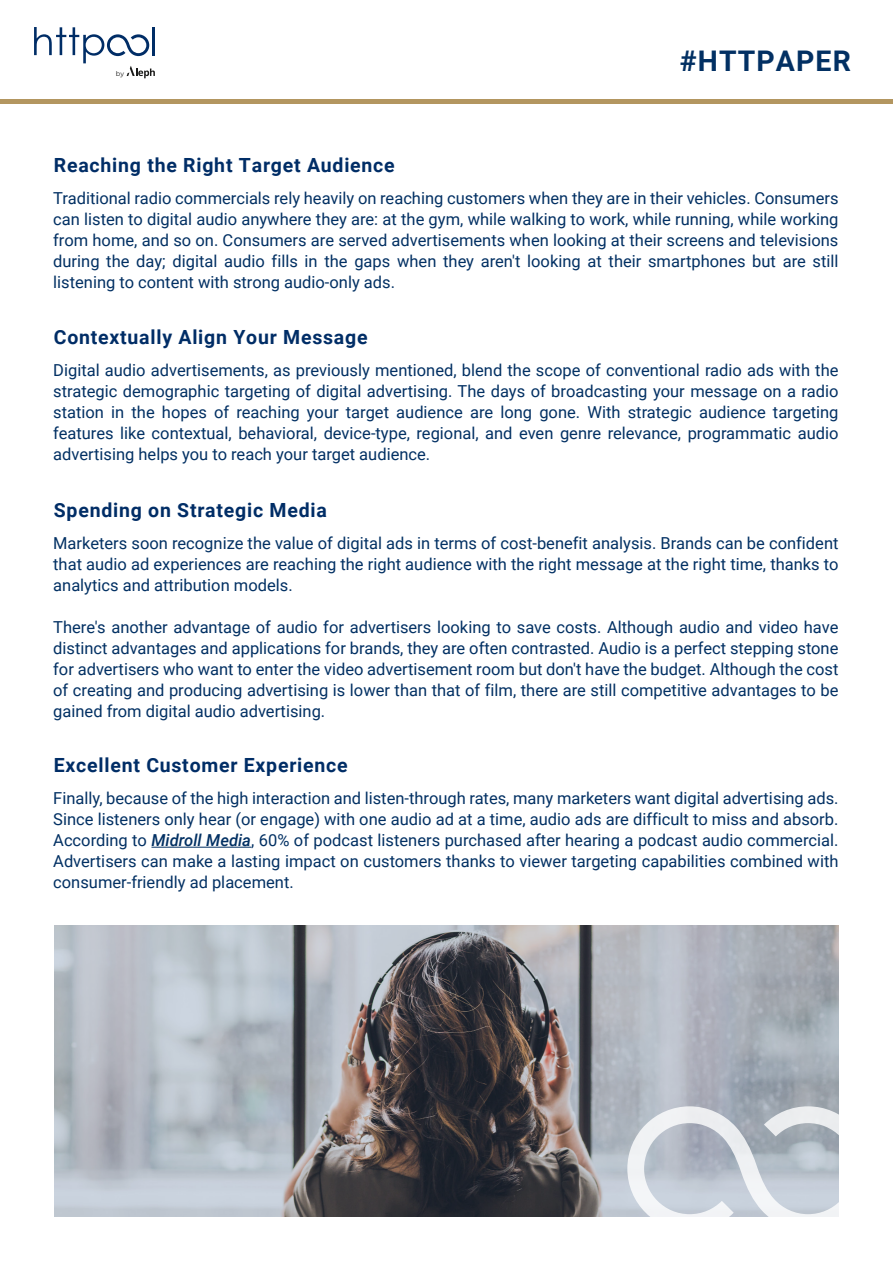
<style>
.page{position:relative;width:893px;height:1263px;background:#fff}
.page>*{position:absolute;margin:0;border:0;box-sizing:border-box;transform-origin:0 0}
.t1{font:700 28.5px "Roboto";letter-spacing:.04em;color:#023063}
.t2{font:700 19.5px "Roboto";letter-spacing:.04em;color:#002d66}
.t3{font:16.5px/21px "Roboto";color:#023063;text-align:justify}
.t4{font:6.75px "Montserrat";color:#191918}
.s1{font-weight:500;font-style:italic}
</style>
<div class="page">
<svg style="left:736px;top:99px;width:115px;height:1px"></svg>
<hr style="left:0;top:100px;width:893px;height:4px;background:#b39660">
<svg style="left:34px;top:27px;width:121px;height:51px"></svg>
<svg style="left:54px;top:925px;width:785px;height:291px;background:#92949b"></svg>
<svg style="left:627px;top:1106px;width:212px;height:110px"></svg>
<hr style="left:151px;top:847px;width:100px;height:1px;background:#023063">
<p class="t4" style="left:116px;top:69px;width:10px">by</p>
<h1 class="t1" style="left:680px;top:41px;width:173px">#HTTPAPER</h1>
<p class="t2" style="left:54px;top:151px;width:342px">Reaching the Right Target Audience</p>
<p class="t3" style="left:53px;top:187px;width:787px">Traditional radio commercials rely heavily on reaching customers when they are in their vehicles. Consumers can listen to digital audio anywhere they are: at the gym, while walking to work, while running, while working from home, and so on. Consumers are served advertisements when looking at their screens and televisions during the day; digital audio fills in the gaps when they aren't looking at their smartphones but are still listening to content with strong audio-only ads.</p>
<p class="t2" style="left:54px;top:323px;width:315px">Contextually Align Your Message</p>
<p class="t3" style="left:53px;top:359px;width:787px">Digital audio advertisements, as previously mentioned, blend the scope of conventional radio ads with the strategic demographic targeting of digital advertising. The days of broadcasting your message on a radio station in the hopes of reaching your target audience are long gone. With strategic audience targeting features like contextual, behavioral, device-type, regional, and even genre relevance, programmatic audio advertising helps you to reach your target audience.</p>
<p class="t2" style="left:54px;top:496px;width:274px">Spending on Strategic Media</p>
<p class="t3" style="left:53px;top:532px;width:787px">Marketers soon recognize the value of digital ads in terms of cost-benefit analysis. Brands can be confident that audio ad experiences are reaching the right audience with the right message at the right time, thanks to analytics and attribution models.</p>
<p class="t3" style="left:53px;top:616px;width:787px">There's another advantage of audio for advertisers looking to save costs. Although audio and video have distinct advantages and applications for brands, they are often contrasted. Audio is a perfect stepping stone for advertisers who want to enter the video advertisement room but don't have the budget. Although the cost of creating and producing advertising is lower than that of film, there are still competitive advantages to be gained from digital audio advertising.</p>
<p class="t2" style="left:54px;top:751px;width:295px">Excellent Customer Experience</p>
<p class="t3" style="left:53px;top:787px;width:787px">Finally, because of the high interaction and listen-through rates, many marketers want digital advertising ads.<br>Since listeners only hear (or engage) with one audio ad at a time, audio ads are difficult to miss and absorb.<br>According to <span class="s1">Midroll Media</span>, 60% of podcast listeners purchased after hearing a podcast audio commercial.<br>Advertisers can make a lasting impact on customers thanks to viewer targeting capabilities combined with consumer-friendly ad placement.</p>
</div>
